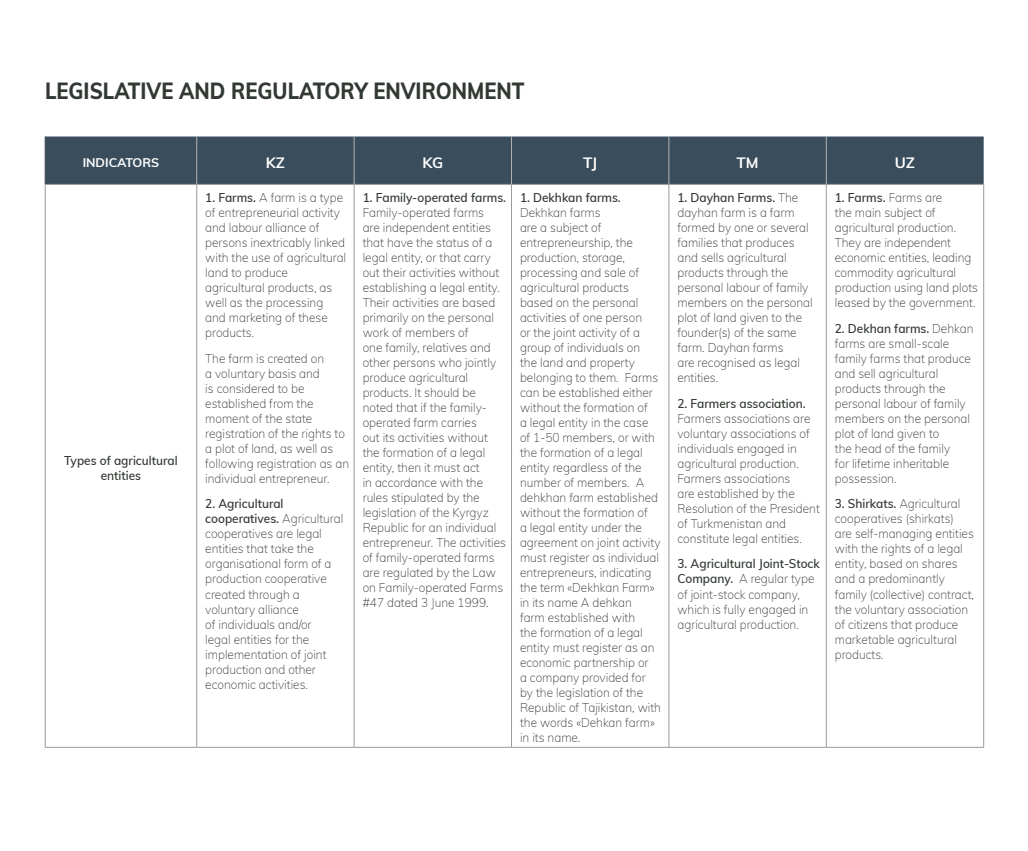
<style>
.page{position:relative;width:1028px;height:851px;background:#fff}
.page>*{position:absolute;margin:0;border:0;box-sizing:border-box;transform-origin:0 0}
.t1{font:800 23.38px "Muli";color:#323932;scale:.86 1}
.t2{font:700 15px "Muli";color:#fff}
.t3{font:200 12.5px/15px "Muli";color:#323932;scale:.95 1}
.t4{font:600 12.5px/15px "Muli";color:#323932;text-align:center;scale:.95 1}
.t5{font:700 12.5px "Muli";color:#fff}
.s1{font-weight:600}
</style>
<div class="page">
<div style="left:46px;top:136px;width:937px;height:48px;background:#3a4d5c"></div>
<hr style="left:45px;top:136px;width:1px;height:48px;background:#3a4d5c">
<hr style="left:196px;top:136px;width:1px;height:48px;background:#b4b3b3">
<hr style="left:354px;top:136px;width:1px;height:48px;background:#b4b3b3">
<hr style="left:511px;top:136px;width:1px;height:48px;background:#b4b3b3">
<hr style="left:668px;top:136px;width:1px;height:48px;background:#b4b3b3">
<hr style="left:826px;top:136px;width:1px;height:48px;background:#b4b3b3">
<hr style="left:45px;top:184px;width:152px;height:1px;background:#9e9994">
<hr style="left:45px;top:184px;width:1px;height:563px;background:#9e9994">
<hr style="left:197px;top:184px;width:157px;height:1px;background:#9e9994">
<hr style="left:196px;top:184px;width:1px;height:563px;background:#9e9994">
<hr style="left:354px;top:184px;width:157px;height:1px;background:#9e9994">
<hr style="left:354px;top:184px;width:1px;height:563px;background:#9e9994">
<hr style="left:511px;top:184px;width:158px;height:1px;background:#9e9994">
<hr style="left:511px;top:184px;width:1px;height:563px;background:#9e9994">
<hr style="left:669px;top:184px;width:157px;height:1px;background:#9e9994">
<hr style="left:668px;top:184px;width:1px;height:563px;background:#9e9994">
<hr style="left:826px;top:184px;width:157px;height:1px;background:#9e9994">
<hr style="left:826px;top:184px;width:1px;height:563px;background:#9e9994">
<hr style="left:983px;top:184px;width:1px;height:563px;background:#9e9994">
<hr style="left:45px;top:747px;width:152px;height:1px;background:#9e9994">
<hr style="left:197px;top:747px;width:157px;height:1px;background:#9e9994">
<hr style="left:354px;top:747px;width:157px;height:1px;background:#9e9994">
<hr style="left:511px;top:747px;width:158px;height:1px;background:#9e9994">
<hr style="left:669px;top:747px;width:157px;height:1px;background:#9e9994">
<hr style="left:826px;top:747px;width:157px;height:1px;background:#9e9994">
<p class="t1" style="left:45px;top:74px;width:559px">LEGISLATIVE AND REGULATORY ENVIRONMENT</p>
<p class="t5" style="left:83px;top:153px;width:78px">INDICATORS</p>
<p class="t2" style="left:266px;top:152px;width:21px">KZ</p>
<p class="t2" style="left:422px;top:152px;width:22px">KG</p>
<p class="t2" style="left:583px;top:152px;width:15px">TJ</p>
<p class="t2" style="left:736px;top:152px;width:24px">TM</p>
<p class="t2" style="left:894px;top:152px;width:22px">UZ</p>
<p class="t4" style="left:64px;top:452px;width:121px">Types of agricultural entities</p>
<p class="t3" style="left:205px;top:189px;width:150px"><span class="s1">1. Farms.</span> A farm is a type of entrepreneurial activity and labour alliance of persons inextricably linked with the use of agricultural land to produce agricultural products, as well as the processing and marketing of these products.</p>
<p class="t3" style="left:205px;top:350px;width:153px">The farm is created on<br>a voluntary basis and<br>is considered to be established from the moment of the state registration of the rights to a plot of land, as well as following registration as an individual entrepreneur.</p>
<p class="t3" style="left:205px;top:495px;width:147px"><span class="s1">2. Agricultural cooperatives.</span> Agricultural cooperatives are legal entities that take the organisational form of a production cooperative created through a voluntary alliance<br>of individuals and/or<br>legal entities for the implementation of joint production and other economic activities.</p>
<p class="t3" style="left:363px;top:189px;width:152px"><span class="s1">1. Family-operated farms.<br></span>Family-operated farms<br>are independent entities that have the status of a legal entity, or that carry out their activities without establishing a legal entity.<br>Their activities are based primarily on the personal work of members of<br>one family, relatives and other persons who jointly produce agricultural products. It should be noted that if the family&shy;operated farm carries<br>out its activities without the formation of a legal entity, then it must act<br>in accordance with the rules stipulated by the legislation of the Kyrgyz<br>Republic for an individual entrepreneur. The activities of family-operated farms are regulated by the Law on Family-operated Farms #47 dated 3 June 1999.</p>
<p class="t3" style="left:520px;top:189px;width:150px"><span class="s1">1. Dekhkan farms.<br></span>Dekhkan farms<br>are a subject of entrepreneurship, the production, storage, processing and sale of agricultural products based on the personal activities of one person<br>or the joint activity of a group of individuals on<br>the land and property belonging to them. Farms can be established either without the formation of<br>a legal entity in the case of 1-50 members, or with the formation of a legal entity regardless of the number of members. A dehkhan farm established without the formation of<br>a legal entity under the agreement on joint activity must register as individual entrepreneurs, indicating the term «Dekhkan Farm» in its name A dehkan<br>farm established with<br>the formation of a legal entity must register as an economic partnership or<br>a company provided for by the legislation of the<br>Republic of Tajikistan, with the words «Dehkan farm» in its name.</p>
<p class="t3" style="left:677px;top:189px;width:144px"><span class="s1">1. Dayhan Farms.</span> The dayhan farm is a farm formed by one or several families that produces and sells agricultural products through the personal labour of family members on the personal plot of land given to the founder(s) of the same farm. Dayhan farms<br>are recognised as legal entities.</p>
<p class="t3" style="left:677px;top:395px;width:151px"><span class="s1">2. Farmers association.<br></span>Farmers associations are voluntary associations of individuals engaged in agricultural production.<br>Farmers associations<br>are established by the<br>Resolution of the President of Turkmenistan and constitute legal entities.</p>
<p class="t3" style="left:677px;top:555px;width:151px"><span class="s1">3. Agricultural Joint-Stock<br>Company.</span> A regular type of joint-stock company, which is fully engaged in agricultural production.</p>
<p class="t3" style="left:834px;top:189px;width:152px"><span class="s1">1. Farms.</span> Farms are<br>the main subject of agricultural production.<br>They are independent economic entities, leading commodity agricultural production using land plots leased by the government.</p>
<p class="t3" style="left:834px;top:320px;width:147px"><span class="s1">2. Dekhan farms.</span> Dehkan farms are small-scale family farms that produce and sell agricultural products through the personal labour of family members on the personal plot of land given to<br>the head of the family<br>for lifetime inheritable possession.</p>
<p class="t3" style="left:834px;top:495px;width:148px"><span class="s1">3. Shirkats.</span> Agricultural cooperatives (shirkats) are self-managing entities with the rights of a legal entity, based on shares and a predominantly family (collective) contract, the voluntary association of citizens that produce marketable agricultural products.</p>
</div>
